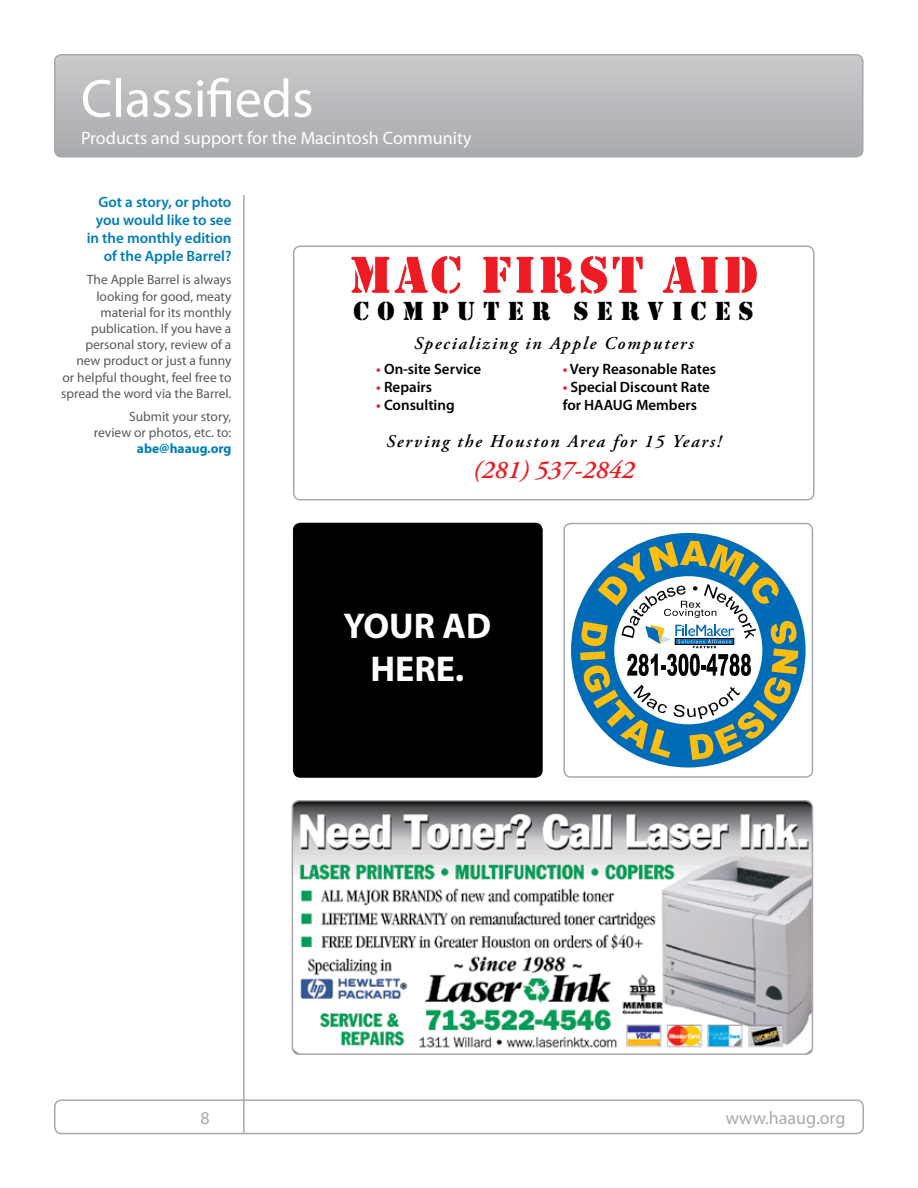
<style>
.page{position:relative;width:918px;height:1188px;background:#fff}
.page>*{position:absolute;margin:0;border:0;box-sizing:border-box;transform-origin:0 0}
.t1{font:54px "Myriad Pro";color:#fff}
.t2{font:54px "Stencil";letter-spacing:.05em;color:#ed1c24}
.t3{font:700 36px/43.2px "Myriad Pro";color:#fff;text-align:center}
.t4{font:27px "Stencil";letter-spacing:.3em;color:#000}
.t5{font:italic 600 25.5px "Adobe Garamond Pro";color:#ed1c24}
.t6{font:italic 600 18px "Adobe Garamond Pro";letter-spacing:.1em;color:#000}
.t7{font:18px "Myriad Pro";color:#fff}
.t8{font:18px "Myriad Pro";color:#a7a9ac}
.t9{font:600 15px/18px "Myriad Pro";color:#000}
.t10{font:600 15px/18px "Myriad Pro";color:#007db9;text-align:right}
.t11{font:13.5px/16.2px "Myriad Pro";color:#58595b;text-align:right}
.t12{font:700 13.5px "Myriad";color:#007db9}
.s1{color:#ed1c24}
</style>
<div class="page">
<hr style="left:243px;top:195px;width:2px;height:939px;background:#a7a9ac">
<div style="left:54px;top:1099px;width:810px;height:35px;border:2px solid #a7a9ac;border-radius:7px"></div>
<svg style="left:55px;top:55px;width:806px;height:100px;background:#b8b9bc"></svg>
<div style="left:54px;top:54px;width:810px;height:104px;border:2px solid #a7a9ac;border-radius:7px"></div>
<svg style="left:571px;top:533px;width:235px;height:235px"></svg>
<svg style="left:580px;top:541px;width:218px;height:219px"></svg>
<div style="left:563px;top:523px;width:250px;height:255px;border:2px solid #a7a9ac;border-radius:7px"></div>
<img style="left:292px;top:801px;width:520px;height:253px">
<div style="left:292px;top:800px;width:521px;height:255px;border:2px solid #a7a9ac;border-radius:7px"></div>
<div style="left:293px;top:246px;width:522px;height:255px;border:2px solid #a7a9ac;border-radius:7px"></div>
<div style="left:294px;top:524px;width:248px;height:253px;background:#000;border-radius:7px"></div>
<div style="left:293px;top:523px;width:250px;height:255px;border:2px solid #000;border-radius:7px"></div>
<h1 class="t1" style="left:81px;top:65px;width:234px">Classifieds</h1>
<h3 class="t7" style="left:81px;top:127px;width:392px">Products and support for the Macintosh Community</h3>
<p class="t10" style="left:87px;top:193px;width:146px">Got a story, or photo you would like to see in the monthly edition of the Apple Barrel?</p>
<p class="t11" style="left:61px;top:272px;width:172px">The Apple Barrel is always looking for good, meaty material for its monthly publication. If you have a personal story, review of a new product or just a funny<br>or helpful thought, feel free to spread the word via the Barrel.</p>
<p class="t11" style="left:94px;top:408px;width:139px">Submit your story, review or photos, etc. to:</p>
<p class="t12" style="left:137px;top:442px;width:96px">abe@haaug.org</p>
<h1 class="t2" style="left:349px;top:244px;width:410px">MAC FIRST AID</h1>
<h3 class="t4" style="left:354px;top:295px;width:402px">COMPUTER SERVICES</h3>
<h3 class="t6" style="left:414px;top:333px;width:281px">Specializing in Apple Computers</h3>
<p class="t9" style="left:376px;top:360px;width:106px"><span class="s1">•</span> On-site Service</p>
<p class="t9" style="left:376px;top:378px;width:57px"><span class="s1">•</span> Repairs</p>
<p class="t9" style="left:376px;top:396px;width:80px"><span class="s1">•</span> Consulting</p>
<p class="t9" style="left:563px;top:360px;width:155px"><span class="s1">•</span> Very Reasonable Rates</p>
<p class="t9" style="left:563px;top:378px;width:149px"><span class="s1">•</span> Special Discount Rate for HAAUG Members</p>
<h3 class="t6" style="left:386px;top:431px;width:337px">Serving the Houston Area for 15 Years!</h3>
<h3 class="t5" style="left:473px;top:455px;width:163px">(281) 537-2842</h3>
<h2 class="t3" style="left:343px;top:603px;width:149px">YOUR AD<br>HERE.</h2>
<h3 class="t8" style="left:201px;top:1107px;width:11px">8</h3>
<h3 class="t8" style="left:726px;top:1107px;width:121px">www.haaug.org</h3>
</div>
